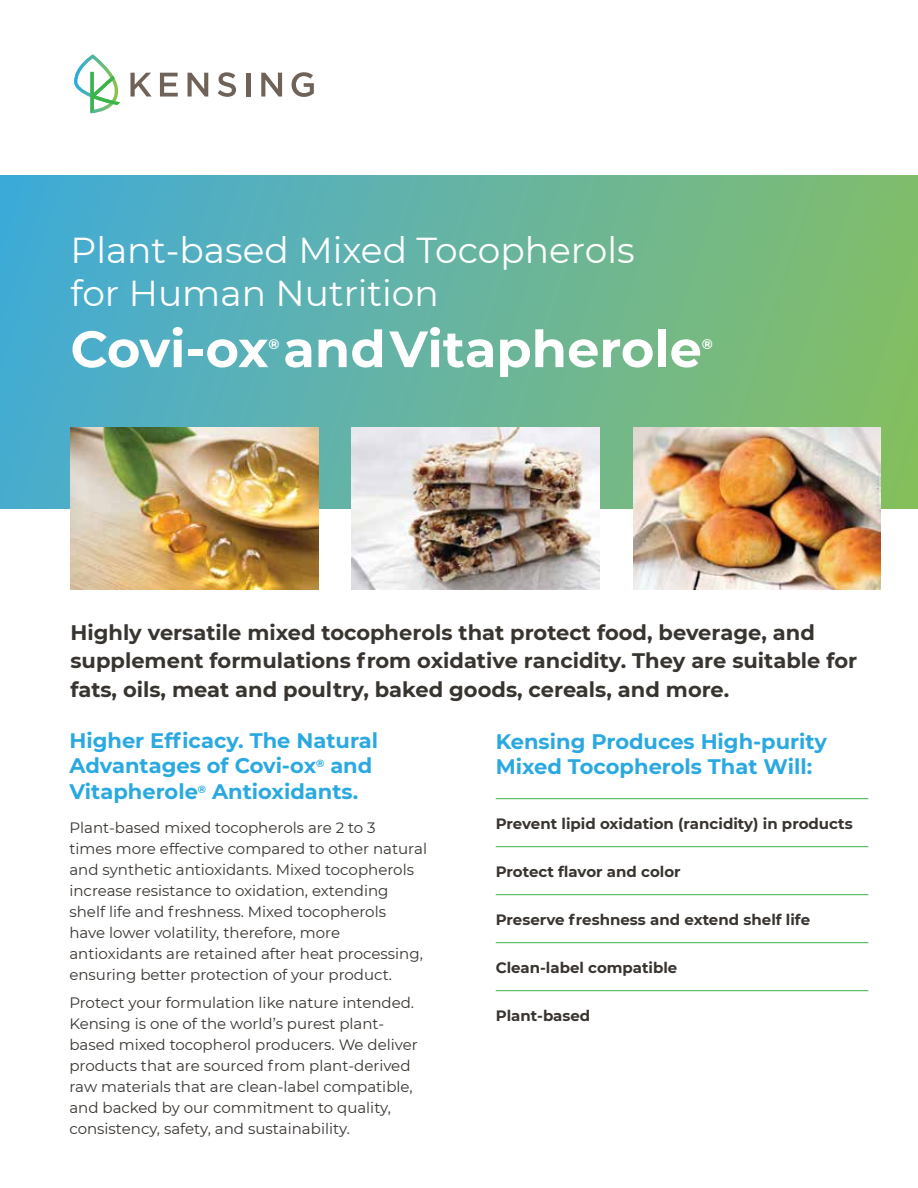
<style>
.page{position:relative;width:918px;height:1188px;background:#fff}
.page>*{position:absolute;margin:0;border:0;box-sizing:border-box;transform-origin:0 0}
.t1{font:700 51px "Montserrat";color:#fff}
.t2{font:36px/43.2px "Montserrat";color:#fff}
.t3{font:700 21px/28.5px "Montserrat";color:#383430}
.t4{font:700 21px/25.5px "Montserrat";color:#2aa9e0}
.t5{font:15px/21px "Montserrat";color:#383430}
.t6{font:700 15px "Montserrat";color:#383430}
.t7{font:700 13.95px "Montserrat";color:#fff}
</style>
<div class="page">
<div style="left:0;top:176px;width:918px;height:332px;background:linear-gradient(to right,#45abd6,#85bd68)"></div>
<img style="left:70px;top:427px;width:248px;height:162px">
<img style="left:352px;top:427px;width:247px;height:162px">
<img style="left:633px;top:427px;width:247px;height:162px">
<hr style="left:496px;top:798px;width:372px;height:1px;background:#39b54a">
<hr style="left:496px;top:846px;width:372px;height:1px;background:#39b54a">
<hr style="left:496px;top:894px;width:372px;height:1px;background:#39b54a">
<hr style="left:496px;top:942px;width:372px;height:1px;background:#39b54a">
<hr style="left:496px;top:990px;width:372px;height:1px;background:#39b54a">
<svg style="left:130px;top:73px;width:22px;height:24px"></svg>
<svg style="left:160px;top:73px;width:18px;height:24px"></svg>
<svg style="left:188px;top:73px;width:20px;height:24px"></svg>
<svg style="left:218px;top:72px;width:18px;height:25px"></svg>
<hr style="left:246px;top:73px;width:4px;height:24px;background:#6e6259">
<svg style="left:261px;top:73px;width:21px;height:24px"></svg>
<svg style="left:292px;top:72px;width:22px;height:25px"></svg>
<svg style="left:74px;top:54px;width:46px;height:59px"></svg>
<h2 class="t2" style="left:70px;top:227px;width:566px">Plant-based Mixed Tocopherols for Human Nutrition</h2>
<h1 class="t1" style="left:70px;top:312px;width:633px">Covi-ox andVitapherole</h1>
<p class="t7" style="left:268px;top:334px;width:12px">®</p>
<p class="t7" style="left:702px;top:334px;width:12px">®</p>
<h3 class="t3" style="left:70px;top:617px;width:788px">Highly versatile mixed tocopherols that protect food, beverage, and supplement formulations from oxidative rancidity. They are suitable for fats, oils, meat and poultry, baked goods, cereals, and more.</h3>
<h3 class="t4" style="left:69px;top:727px;width:310px">Higher Efficacy. The Natural<br>Advantages of Covi-ox<sup>®</sup> and<br>Vitapherole<sup>®</sup> Antioxidants.</h3>
<p class="t5" style="left:69px;top:817px;width:359px">Plant-based mixed tocopherols are 2 to 3<br>times more effective compared to other natural and synthetic antioxidants. Mixed tocopherols increase resistance to oxidation, extending shelf life and freshness. Mixed tocopherols<br>have lower volatility, therefore, more antioxidants are retained after heat processing, ensuring better protection of your product.</p>
<p class="t5" style="left:69px;top:992px;width:350px">Protect your formulation like nature intended.<br>Kensing is one of the world’s purest plant&shy;based mixed tocopherol producers. We deliver products that are sourced from plant-derived raw materials that are clean-label compatible, and backed by our commitment to quality, consistency, safety, and sustainability.</p>
<h3 class="t4" style="left:496px;top:727px;width:333px">Kensing Produces High-purity<br>Mixed Tocopherols That Will:</h3>
<p class="t6" style="left:496px;top:813px;width:358px">Prevent lipid oxidation (rancidity) in products</p>
<p class="t6" style="left:496px;top:861px;width:186px">Protect flavor and color</p>
<p class="t6" style="left:496px;top:909px;width:316px">Preserve freshness and extend shelf life</p>
<p class="t6" style="left:496px;top:957px;width:183px">Clean-label compatible</p>
<p class="t6" style="left:496px;top:1005px;width:96px">Plant-based</p>
</div>
